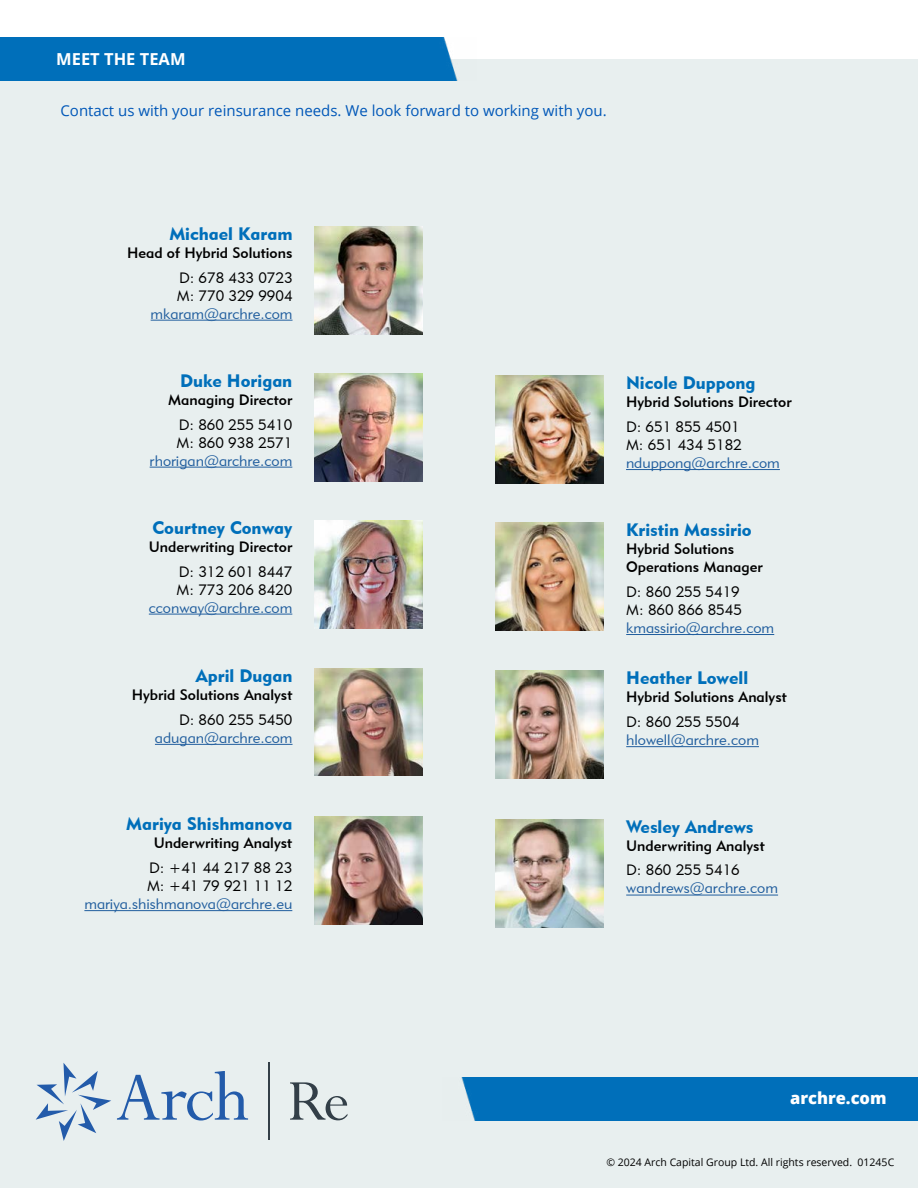
<style>
.page{position:relative;width:918px;height:1188px;background:#fff}
.page>*{position:absolute;margin:0;border:0;box-sizing:border-box;transform-origin:0 0}
.t1{font:18px "Geometric 415 BT Black A";color:#006fba}
.t2{font:700 16.5px "Open Sans";color:#fff}
.t3{font:800 16.5px "Open Sans";color:#fff}
.t4{font:15px/18px "Geometric 415 BT Medium A";color:#000}
.t5{font:15px/18px "Geometric 415 BT Lite A";color:#000}
.t6{font:15px "Geometric 415 BT Lite A";color:#215e9e}
.t7{font:15px "Open Sans";color:#0057b8}
.t8{font:10.5px "Open Sans";color:#000}
</style>
<div class="page">
<div style="left:0;top:59px;width:918px;height:1129px;background:#e8efef"></div>
<svg style="left:36px;top:1063px;width:75px;height:78px"></svg>
<svg style="left:117px;top:1071px;width:131px;height:50px"></svg>
<hr style="left:268px;top:1063px;width:2px;height:77px;background:#333f48">
<svg style="left:290px;top:1082px;width:57px;height:38px"></svg>
<div style="left:461px;top:1077px;width:457px;height:44px;background:#006fba"></div>
<div style="left:0;top:38px;width:458px;height:43px;background:#006fba"></div>
<hr style="left:626px;top:895px;width:152px;height:1px;background:#215e9e">
<img style="left:496px;top:819px;width:108px;height:108px">
<hr style="left:626px;top:746px;width:133px;height:1px;background:#215e9e">
<img style="left:496px;top:671px;width:108px;height:108px">
<hr style="left:626px;top:634px;width:148px;height:1px;background:#215e9e">
<img style="left:496px;top:523px;width:108px;height:108px">
<hr style="left:626px;top:469px;width:154px;height:1px;background:#215e9e">
<img style="left:496px;top:376px;width:108px;height:108px">
<hr style="left:84px;top:910px;width:208px;height:1px;background:#215e9e">
<img style="left:315px;top:817px;width:108px;height:108px">
<hr style="left:155px;top:744px;width:138px;height:1px;background:#215e9e">
<img style="left:315px;top:668px;width:108px;height:107px">
<hr style="left:149px;top:614px;width:143px;height:1px;background:#215e9e">
<img style="left:315px;top:520px;width:108px;height:108px">
<hr style="left:150px;top:467px;width:142px;height:1px;background:#215e9e">
<img style="left:315px;top:373px;width:108px;height:108px">
<hr style="left:151px;top:320px;width:142px;height:1px;background:#215e9e">
<img style="left:315px;top:226px;width:108px;height:108px">
<p class="t2" style="left:56px;top:47px;width:131px">MEET THE TEAM</p>
<p class="t7" style="left:60px;top:101px;width:548px">Contact us with your reinsurance needs. We look forward to working with you.</p>
<p class="t1" style="left:169px;top:222px;width:125px">Michael Karam</p>
<p class="t4" style="left:127px;top:243px;width:167px">Head of Hybrid Solutions</p>
<p class="t5" style="left:177px;top:268px;width:117px">D: 678 433 0723<br>M: 770 329 9904</p>
<p class="t6" style="left:151px;top:304px;width:143px">mkaram@archre.com</p>
<p class="t1" style="left:180px;top:369px;width:114px">Duke Horigan</p>
<p class="t4" style="left:168px;top:390px;width:126px">Managing Director</p>
<p class="t5" style="left:177px;top:415px;width:117px">D: 860 255 5410<br>M: 860 938 2571</p>
<p class="t6" style="left:150px;top:451px;width:144px">rhorigan@archre.com</p>
<p class="t1" style="left:152px;top:516px;width:141px">Courtney Conway</p>
<p class="t4" style="left:149px;top:537px;width:145px">Underwriting Director</p>
<p class="t5" style="left:177px;top:562px;width:117px">D: 312 601 8447<br>M: 773 206 8420</p>
<p class="t6" style="left:149px;top:598px;width:145px">cconway@archre.com</p>
<p class="t1" style="left:196px;top:665px;width:98px">April Dugan</p>
<p class="t4" style="left:132px;top:686px;width:162px">Hybrid Solutions Analyst</p>
<p class="t5" style="left:179px;top:710px;width:115px">D: 860 255 5450</p>
<p class="t6" style="left:155px;top:728px;width:139px">adugan@archre.com</p>
<p class="t1" style="left:126px;top:813px;width:168px">Mariya Shishmanova</p>
<p class="t4" style="left:154px;top:834px;width:140px">Underwriting Analyst</p>
<p class="t5" style="left:147px;top:859px;width:147px">D: +41 44 217 88 23<br>M: +41 79 921 11 12</p>
<p class="t6" style="left:84px;top:895px;width:209px">mariya.shishmanova@archre.eu</p>
<p class="t1" style="left:626px;top:372px;width:131px">Nicole Duppong</p>
<p class="t4" style="left:626px;top:393px;width:167px">Hybrid Solutions Director</p>
<p class="t5" style="left:626px;top:418px;width:117px">D: 651 855 4501<br>M: 651 434 5182</p>
<p class="t6" style="left:626px;top:454px;width:155px">nduppong@archre.com</p>
<p class="t1" style="left:626px;top:519px;width:127px">Kristin Massirio</p>
<p class="t4" style="left:626px;top:540px;width:138px">Hybrid Solutions<br>Operations Manager</p>
<p class="t5" style="left:626px;top:582px;width:117px">D: 860 255 5419<br>M: 860 866 8545</p>
<p class="t6" style="left:626px;top:618px;width:150px">kmassirio@archre.com</p>
<p class="t1" style="left:626px;top:667px;width:123px">Heather Lowell</p>
<p class="t4" style="left:626px;top:688px;width:162px">Hybrid Solutions Analyst</p>
<p class="t5" style="left:626px;top:713px;width:115px">D: 860 255 5504</p>
<p class="t6" style="left:626px;top:731px;width:134px">hlowell@archre.com</p>
<p class="t1" style="left:626px;top:815px;width:129px">Wesley Andrews</p>
<p class="t4" style="left:626px;top:836px;width:140px">Underwriting Analyst</p>
<p class="t5" style="left:626px;top:861px;width:115px">D: 860 255 5416</p>
<p class="t6" style="left:626px;top:879px;width:153px">wandrews@archre.com</p>
<p class="t3" style="left:790px;top:1085px;width:98px">archre.com</p>
<p class="t8" style="left:606px;top:1155px;width:289px">© 2024 Arch Capital Group Ltd. All rights reserved. 01245C</p>
</div>
